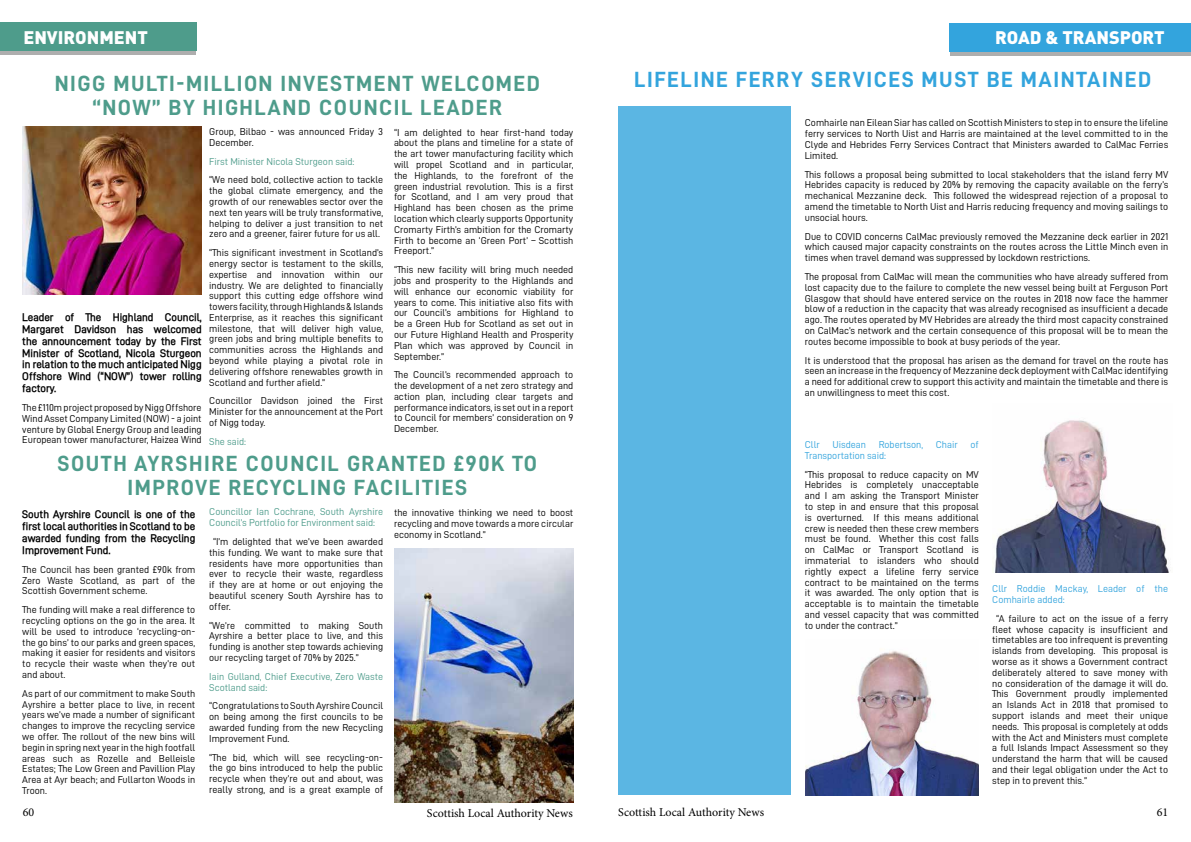
<style>
.page{position:relative;width:1191px;height:842px;background:#fff}
.page>*{position:absolute;margin:0;border:0;box-sizing:border-box;transform-origin:0 0}
.t1{font:22px/23.7px "D DIN PRO Bold";letter-spacing:.07em;color:#4e9c8b;text-align:center}
.t2{font:22px "D DIN PRO Bold";letter-spacing:.07em;color:#33a4dd}
.t3{font:900 18px "DINOT";color:#fff}
.t4{font:12px "Minion Pro";color:#000}
.t5{font:700 11px/11.9px "D DIN PRO Semi";color:#000;text-align:justify}
.t6{font:10px/10.8px "D DIN PRO Regular";color:#000;text-align:justify}
.t7{font:10px/10.8px "D DIN PRO Regular";color:#4e9c8b}
.t8{font:10px/10.8px "D DIN PRO Regular";color:#33a4dd}
</style>
<div class="page">
<div style="left:0;top:26px;width:196px;height:29px;background:#aeaeae"></div>
<div style="left:0;top:22px;width:196px;height:29px;background:#4e9c8b"></div>
<img style="left:22px;top:127px;width:180px;height:167px">
<img style="left:394px;top:549px;width:179px;height:253px">
<div style="left:949px;top:27px;width:242px;height:29px;background:#aeaeae"></div>
<div style="left:949px;top:23px;width:242px;height:29px;background:#33a4dd"></div>
<div style="left:617px;top:106px;width:173px;height:688px;background:#5bb6e3"></div>
<img style="left:995px;top:420px;width:176px;height:153px">
<img style="left:806px;top:651px;width:172px;height:145px">
<h2 class="t3" style="left:23px;top:25px;width:126px">ENVIRONMENT</h2>
<h1 class="t1" style="left:55px;top:71px;width:487px">NIGG MULTI-MILLION INVESTMENT WELCOMED “NOW” BY HIGHLAND COUNCIL LEADER</h1>
<p class="t6" style="left:209px;top:126px;width:175px">Group, Bilbao - was announced Friday 3<br>December.</p>
<p class="t7" style="left:209px;top:156px;width:147px">First Minister Nicola Sturgeon said:</p>
<p class="t6" style="left:209px;top:174px;width:175px">“We need bold, collective action to tackle the global climate emergency, and the growth of our renewables sector over the next ten years will be truly transformative, helping to deliver a just transition to net zero and a greener, fairer future for us all.</p>
<p class="t6" style="left:209px;top:247px;width:175px">“This significant investment in Scotland’s energy sector is testament to the skills, expertise and innovation within our industry. We are delighted to financially support this cutting edge offshore wind towers facility, through Highlands &amp; Islands Enterprise, as it reaches this significant milestone, that will deliver high value, green jobs and bring multiple benefits to communities across the Highlands and beyond while playing a pivotal role in delivering offshore renewables growth in Scotland and further afield.”</p>
<p class="t6" style="left:209px;top:395px;width:175px">Councillor Davidson joined the First Minister for the announcement at the Port of Nigg today.</p>
<p class="t7" style="left:209px;top:436px;width:38px">She said:</p>
<p class="t6" style="left:394px;top:127px;width:181px">“I am delighted to hear first-hand today about the plans and timeline for a state of the art tower manufacturing facility which will propel Scotland and in particular, the Highlands, to the forefront of the green industrial revolution. This is a first for Scotland, and I am very proud that Highland has been chosen as the prime location which clearly supports Opportunity Cromarty Firth’s ambition for the Cromarty Firth to become an ‘Green Port’ – Scottish Freeport.”</p>
<p class="t6" style="left:394px;top:264px;width:181px">“This new facility will bring much needed jobs and prosperity to the Highlands and will enhance our economic viability for years to come. This initiative also fits with our Council’s ambitions for Highland to be a Green Hub for Scotland as set out in our Future Highland Health and Prosperity Plan which was approved by Council in September.”</p>
<p class="t6" style="left:394px;top:369px;width:181px">The Council’s recommended approach to the development of a net zero strategy and action plan, including clear targets and performance indicators, is set out in a report to Council for members’ consideration on 9<br>December.</p>
<h1 class="t1" style="left:58px;top:451px;width:481px">SOUTH AYRSHIRE COUNCIL GRANTED £90K TO<br>IMPROVE RECYCLING FACILITIES</h1>
<p class="t5" style="left:22px;top:508px;width:174px">South Ayrshire Council is one of the first local authorities in Scotland to be awarded funding from the Recycling Improvement Fund.</p>
<p class="t6" style="left:22px;top:564px;width:174px">The Council has been granted £90k from Zero Waste Scotland, as part of the Scottish Government scheme.</p>
<p class="t6" style="left:22px;top:604px;width:174px">The funding will make a real difference to recycling options on the go in the area. It will be used to introduce ‘recycling-on&shy;the go bins’ to our parks and green spaces, making it easier for residents and visitors to recycle their waste when they’re out and about.</p>
<p class="t6" style="left:22px;top:688px;width:174px">As part of our commitment to make South Ayrshire a better place to live, in recent years we’ve made a number of significant changes to improve the recycling service we offer. The rollout of the new bins will begin in spring next year in the high footfall areas such as Rozelle and Belleisle Estates; The Low Green and Pavillion Play Area at Ayr beach; and Fullarton Woods in Troon.</p>
<p class="t5" style="left:22px;top:311px;width:181px">Leader of The Highland Council, Margaret Davidson has welcomed the announcement today by the First Minister of Scotland, Nicola Sturgeon in relation to the much anticipated Nigg Offshore Wind (“NOW”) tower rolling factory.</p>
<p class="t6" style="left:22px;top:402px;width:181px">The £110m project proposed by Nigg Offshore Wind Asset Company Limited (NOW) - a joint venture by Global Energy Group and leading European tower manufacturer, Haizea Wind</p>
<p class="t7" style="left:209px;top:506px;width:175px">Councillor Ian Cochrane, South Ayrshire<br>Council’s Portfolio for Environment said:</p>
<p class="t6" style="left:209px;top:536px;width:175px;text-indent:4px">“I’m delighted that we’ve been awarded this funding. We want to make sure that residents have more opportunities than ever to recycle their waste, regardless if they are at home or out enjoying the beautiful scenery South Ayrshire has to offer.</p>
<p class="t6" style="left:209px;top:620px;width:175px">“We’re committed to making South Ayrshire a better place to live, and this funding is another step towards achieving our recycling target of 70% by 2025.”</p>
<p class="t7" style="left:209px;top:671px;width:175px">Iain Gulland, Chief Executive, Zero Waste<br>Scotland said:</p>
<p class="t6" style="left:209px;top:700px;width:175px">“Congratulations to South Ayrshire Council on being among the first councils to be awarded funding from the new Recycling Improvement Fund.</p>
<p class="t6" style="left:209px;top:751px;width:175px">“The bid, which will see recycling-on&shy;the go bins introduced to help the public recycle when they’re out and about, was really strong, and is a great example of</p>
<p class="t6" style="left:394px;top:507px;width:181px">the innovative thinking we need to boost recycling and move towards a more circular economy in Scotland.”</p>
<h2 class="t3" style="left:995px;top:26px;width:171px">ROAD &amp; TRANSPORT</h2>
<h1 class="t2" style="left:634px;top:67px;width:518px">LIFELINE FERRY SERVICES MUST BE MAINTAINED</h1>
<p class="t6" style="left:805px;top:117px;width:365px">Comhairle nan Eilean Siar has called on Scottish Ministers to step in to ensure the lifeline ferry services to North Uist and Harris are maintained at the level committed to in the Clyde and Hebrides Ferry Services Contract that Ministers awarded to CalMac Ferries Limited.</p>
<p class="t6" style="left:805px;top:169px;width:365px">This follows a proposal being submitted to local stakeholders that the island ferry MV Hebrides capacity is reduced by 20% by removing the capacity available on the ferry’s mechanical Mezzanine deck. This followed the widespread rejection of a proposal to amend the timetable to North Uist and Harris reducing frequency and moving sailings to unsocial hours.</p>
<p class="t6" style="left:805px;top:231px;width:365px">Due to COVID concerns CalMac previously removed the Mezzanine deck earlier in 2021 which caused major capacity constraints on the routes across the Little Minch even in times when travel demand was suppressed by lockdown restrictions.</p>
<p class="t6" style="left:805px;top:271px;width:365px">The proposal from CalMac will mean the communities who have already suffered from lost capacity due to the failure to complete the new vessel being built at Ferguson Port Glasgow that should have entered service on the routes in 2018 now face the hammer blow of a reduction in the capacity that was already recognised as insufficient a decade ago. The routes operated by MV Hebrides are already the third most capacity constrained on CalMac’s network and the certain consequence of this proposal will be to mean the routes become impossible to book at busy periods of the year.</p>
<p class="t6" style="left:805px;top:354px;width:365px">It is understood that the proposal has arisen as the demand for travel on the route has seen an increase in the frequency of Mezzanine deck deployment with CalMac identifying a need for additional crew to support this activity and maintain the timetable and there is an unwillingness to meet this cost.</p>
<p class="t8" style="left:805px;top:439px;width:16px">Cllr</p>
<p class="t8" style="left:832px;top:439px;width:35px">Uisdean</p>
<p class="t8" style="left:878px;top:439px;width:46px">Robertson,</p>
<p class="t8" style="left:935px;top:439px;width:23px">Chair</p>
<p class="t8" style="left:970px;top:439px;width:10px">of</p>
<p class="t8" style="left:805px;top:450px;width:83px">Transportation said:</p>
<p class="t6" style="left:805px;top:469px;width:175px">“This proposal to reduce capacity on MV Hebrides is completely unacceptable and I am asking the Transport Minister to step in and ensure that this proposal is overturned. If this means additional crew is needed then these crew members must be found. Whether this cost falls on CalMac or Transport Scotland is immaterial to islanders who should rightly expect a lifeline ferry service contract to be maintained on the terms it was awarded. The only option that is acceptable is to maintain the timetable and vessel capacity that was committed to under the contract.”</p>
<p class="t8" style="left:992px;top:583px;width:177px">Cllr Roddie Mackay, Leader of the<br>Comhairle added:</p>
<p class="t6" style="left:992px;top:613px;width:177px;text-indent:4px">“A failure to act on the issue of a ferry fleet whose capacity is insufficient and timetables are too infrequent is preventing islands from developing. This proposal is worse as it shows a Government contract deliberately altered to save money with no consideration of the damage it will do.<br>This Government proudly implemented an Islands Act in 2018 that promised to support islands and meet their unique needs. This proposal is completely at odds with the Act and Ministers must complete a full Islands Impact Assessment so they understand the harm that will be caused and their legal obligation under the Act to step in to prevent this.”</p>
<p class="t4" style="left:618px;top:804px;width:147px">Scottish Local Authority News</p>
<p class="t4" style="left:23px;top:804px;width:13px">60</p>
<p class="t4" style="left:427px;top:805px;width:147px">Scottish Local Authority News</p>
<p class="t4" style="left:1156px;top:804px;width:13px">61</p>
</div>
